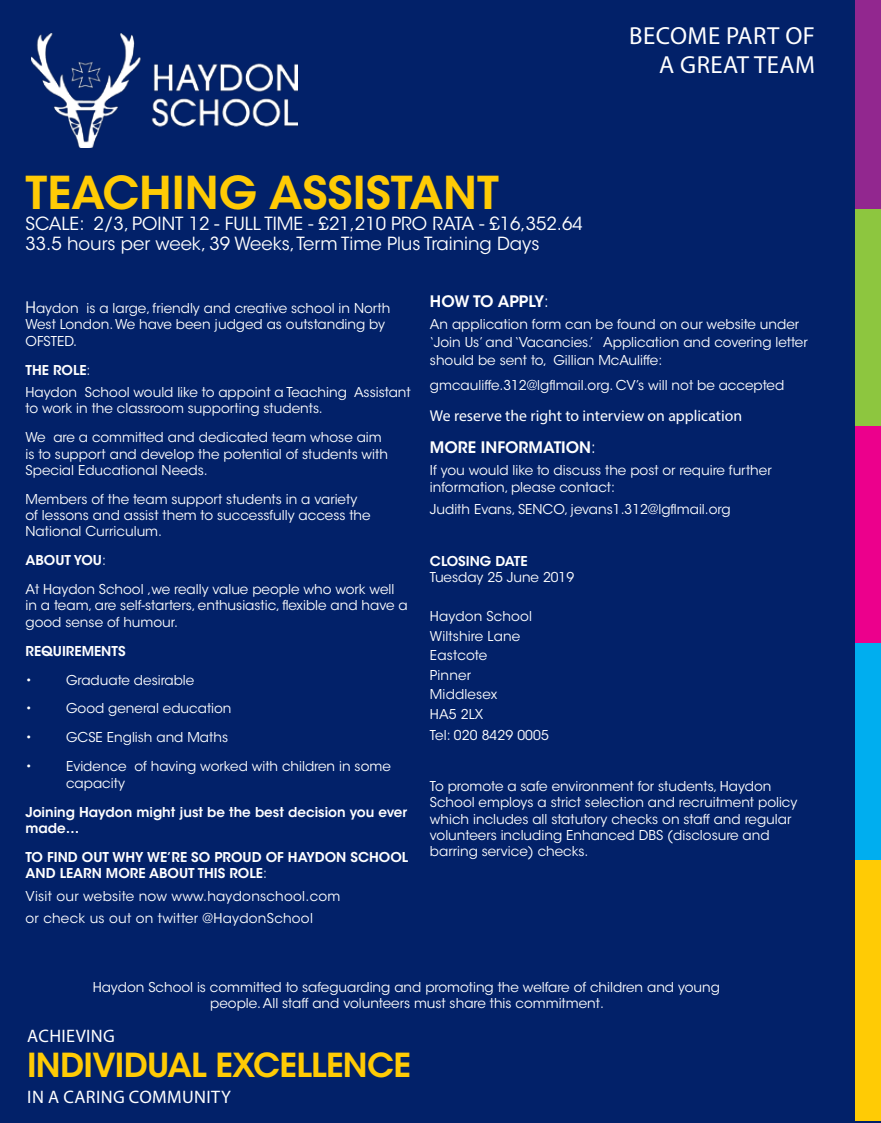
<style>
.page{position:relative;width:881px;height:1123px;background:#fff}
.page>*{position:absolute;margin:0;border:0;box-sizing:border-box;transform-origin:0 0}
.t1{font:600 45px "ITC Avant Garde Std";color:#ffcb05}
.t2{font:600 32.85px "ITC Avant Garde Std";letter-spacing:-.02em;color:#ffcb05}
.t3{font:24.75px/29.7px "Myriad Pro";letter-spacing:.02em;color:#fff;text-align:right}
.t4{font:18.22px "Myriad Pro";letter-spacing:.02em;color:#fff}
.t5{font:18px/20.2px "ITC Avant Garde Std";color:#fff}
.t6{font:15.75px "Myriad Pro";color:#fff}
.t7{font:600 15.75px "ITC Avant Garde Std";color:#fff}
.t8{font:13.5px/16.2px "ITC Avant Garde Std";color:#fff}
.t9{font:600 13.5px/16.2px "ITC Avant Garde Std";color:#fff}
.t10{font:13.5px/22.5px "ITC Avant Garde Std";letter-spacing:.02em;color:#fff}
.s1{font-size:15.75px}
.s2{font-weight:600}
.s3{font-weight:400}
</style>
<div class="page">
<div style="left:0;top:0;width:880px;height:1123px;background:#022169"></div>
<div style="left:855px;top:859px;width:25px;height:262px;background:#ffcb05"></div>
<div style="left:855px;top:642px;width:25px;height:217px;background:#00aeef"></div>
<div style="left:855px;top:425px;width:25px;height:217px;background:#ec008c"></div>
<div style="left:855px;top:208px;width:25px;height:217px;background:#8dc63f"></div>
<div style="left:855px;top:0;width:25px;height:208px;background:#92278f"></div>
<img style="left:32px;top:33px;width:265px;height:114px">
<h1 class="t1" style="left:26px;top:164px;width:393px">TEACHING ASSISTANT</h1>
<h3 class="t5" style="left:26px;top:213px;width:558px">SCALE: 2/3, pOINT 12 - Full Time - £21,210 PRO RATA - £16,352.64<br>33.5 hours per week, 39 Weeks, Term Time Plus Training Days</h3>
<h3 class="t3" style="left:629px;top:20px;width:187px">Become part of a great team</h3>
<p class="t8" style="left:26px;top:300px;width:366px"><span class="s1">H</span>aydon is a large, friendly and creative school in North<br>West London. We have been judged as outstanding by<br>OFSTED.</p>
<p class="t9" style="left:26px;top:361px;width:9px">THE</p>
<p class="t8" style="left:26px;top:359px;width:386px;line-height:22.5px;text-indent:28px"><span class="s2">ROLE</span>:<br>Haydon School would like to appoint a Teaching Assistant</p>
<p class="t8" style="left:26px;top:394px;width:357px;line-height:29px">to work in the classroom supporting students.<br>We are a committed and dedicated team whose aim</p>
<p class="t8" style="left:26px;top:446px;width:364px">is to support and develop the potential of students with<br>Special Educational Needs.</p>
<p class="t8" style="left:26px;top:491px;width:346px">Members of the team support students in a variety of lessons and assist them to successfully access the<br>National Curriculum.</p>
<p class="t8" style="left:26px;top:546px;width:370px;line-height:29px"><span class="s2">ABOUT YOU</span>:<br>At Haydon School ,we really value people who work well</p>
<p class="t8" style="left:26px;top:597px;width:383px">in a team, are self-starters, enthusiastic, flexible and have a good sense of humour.</p>
<p class="t9" style="left:26px;top:642px;width:101px">REQUIREMENTS</p>
<p class="t8" style="left:26px;top:671px;width:8px">•</p>
<p class="t8" style="left:66px;top:671px;width:130px">Graduate desirable</p>
<p class="t8" style="left:26px;top:700px;width:8px">•</p>
<p class="t8" style="left:66px;top:700px;width:167px">Good general education</p>
<p class="t8" style="left:26px;top:729px;width:8px">•</p>
<p class="t8" style="left:66px;top:729px;width:163px">GCSE English and Maths</p>
<p class="t8" style="left:26px;top:758px;width:8px">•</p>
<p class="t8" style="left:66px;top:758px;width:326px">Evidence of having worked with children in some capacity</p>
<p class="t9" style="left:26px;top:803px;width:383px">JOINING HAYDON MIGHT JUST BE THE BEST DECISION YOU EVER<br>MADE…</p>
<p class="t9" style="left:26px;top:848px;width:335px">TO FIN D OUT WHY WE’RE SO PROUD OF HAYDON SCH</p>
<p class="t9" style="left:379px;top:848px;width:31px">OOL</p>
<p class="t10" style="left:26px;top:862px;width:316px"><span class="s2">AN D LEARN MORE ABOUT THIS ROLE</span>:<br>Visit our website now www.haydonschool.com or check us out on twitter @HaydonSchool</p>
<p class="t7" style="left:430px;top:291px;width:120px">HOW TO APPLY<span class="s3">:</span></p>
<p class="t8" style="left:430px;top:316px;width:379px;line-height:18px">An application form can be found on our website under ‘Join Us’ and ‘Vacancies.’ Application and covering letter should be sent to, Gillian McAuliffe:</p>
<p class="t8" style="left:430px;top:377px;width:355px">gmcauliffe.312@lgflmail.org. CV’s will not be accepted</p>
<p class="t6" style="left:430px;top:406px;width:313px">We reserve the right to interview on application</p>
<p class="t7" style="left:430px;top:437px;width:109px">MORE IN FORMATI</p>
<p class="t7" style="left:565px;top:437px;width:31px">ON<span class="s3">:</span></p>
<p class="t8" style="left:430px;top:462px;width:343px">If you would like to discuss the post or require further information, please contact:</p>
<p class="t8" style="left:430px;top:501px;width:302px">Judith Evans, SENCO, jevans1.312@lgflmail.org</p>
<p class="t9" style="left:430px;top:553px;width:20px">CLOS</p>
<p class="t9" style="left:465px;top:553px;width:63px">ING DATE</p>
<p class="t8" style="left:430px;top:569px;width:146px">Tuesday 25 June 2019</p>
<p class="t8" style="left:430px;top:606px;width:103px;line-height:19.6px">Haydon School<br>Wiltshire Lane<br>Eastcote<br>Pinner<br>Middlesex<br>HA5 2LX</p>
<p class="t8" style="left:430px;top:727px;width:120px">Tel: 020 8429 0005</p>
<p class="t8" style="left:430px;top:778px;width:369px">To promote a safe environment for students, Haydon School employs a strict selection and recruitment policy which includes all statutory checks on staff and regular volunteers including Enhanced DBS (disclosure and barring service) checks.</p>
<p class="t8" style="left:93px;top:979px;width:628px;text-align:center">Haydon School is committed to safeguarding and promoting the welfare of children and young people. All staff and volunteers must share this commitment.</p>
<h3 class="t4" style="left:27px;top:1024px;width:89px">Achieving</h3>
<h2 class="t2" style="left:27px;top:1044px;width:385px">INDIVIDUAL EXCELLENCE</h2>
<h3 class="t4" style="left:27px;top:1085px;width:48px">IN ACARING</h3>
<h3 class="t4" style="left:129px;top:1085px;width:14px">COMM</h3>
<h3 class="t4" style="left:182px;top:1085px;width:50px">UNITY</h3>
</div>
